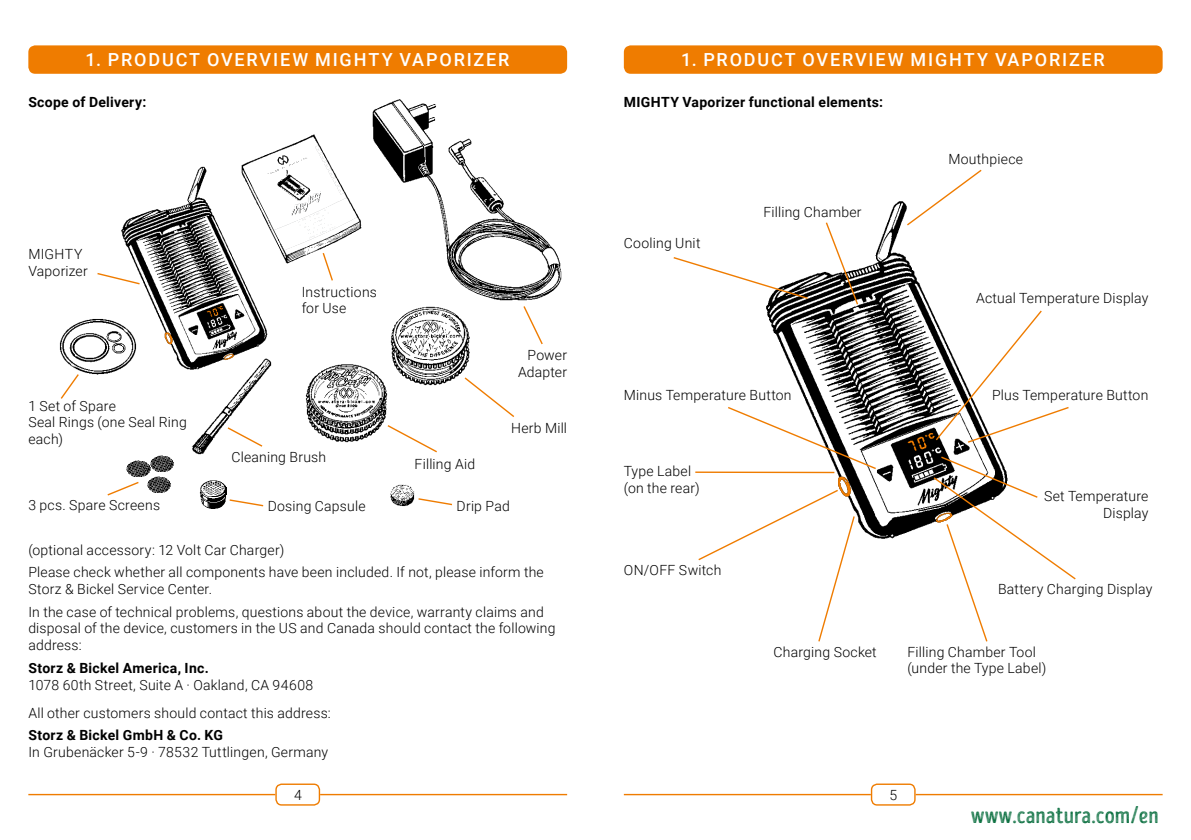
<style>
.page{position:relative;width:1191px;height:840px;background:#fff}
.page>*{position:absolute;margin:0;border:0;box-sizing:border-box;transform-origin:0 0}
.t1{font:24px "Intro Head B L Base";color:#076d3d}
.t2{font:500 18px "Roboto";letter-spacing:.1em;color:#fff}
.t3{font:300 14px/16.8px "Roboto";letter-spacing:.015em;color:#000}
.t4{font:700 14px "Roboto";letter-spacing:.025em;color:#000}
</style>
<div class="page">
<div style="left:275px;top:783px;width:45px;height:22px;border:1px solid #ef7c00;border-radius:6px"></div>
<hr style="left:28px;top:793px;width:247px;height:1px;background:#ef7c00">
<hr style="left:320px;top:793px;width:247px;height:1px;background:#ef7c00">
<div style="left:871px;top:783px;width:44px;height:22px;border:1px solid #ef7c00;border-radius:6px"></div>
<hr style="left:624px;top:793px;width:247px;height:1px;background:#ef7c00">
<hr style="left:915px;top:793px;width:247px;height:1px;background:#ef7c00">
<img style="left:191px;top:373px;width:74px;height:82px">
<img style="left:372px;top:99px;width:190px;height:202px">
<img style="left:151px;top:455px;width:23px;height:17px">
<img style="left:147px;top:476px;width:24px;height:17px">
<img style="left:126px;top:460px;width:25px;height:17px">
<img style="left:390px;top:484px;width:25px;height:22px">
<img style="left:390px;top:306px;width:80px;height:80px">
<img style="left:305px;top:364px;width:83px;height:79px">
<img style="left:59px;top:319px;width:57px;height:56px">
<img style="left:116px;top:166px;width:156px;height:207px">
<img style="left:759px;top:201px;width:172px;height:338px">
<div style="left:28px;top:45px;width:539px;height:29px;background:#ef7c00;border-radius:7px"></div>
<svg style="left:523px;top:306px;width:20px;height:39px"></svg>
<svg style="left:97px;top:272px;width:44px;height:13px"></svg>
<svg style="left:59px;top:372px;width:21px;height:27px"></svg>
<svg style="left:107px;top:482px;width:32px;height:14px"></svg>
<svg style="left:463px;top:376px;width:52px;height:41px"></svg>
<svg style="left:386px;top:423px;width:51px;height:30px"></svg>
<svg style="left:226px;top:426px;width:38px;height:22px"></svg>
<svg style="left:418px;top:498px;width:34px;height:8px"></svg>
<svg style="left:328px;top:272px;width:5px;height:9px"></svg>
<svg style="left:229px;top:499px;width:35px;height:8px"></svg>
<img style="left:199px;top:480px;width:27px;height:28px">
<div style="left:624px;top:45px;width:538px;height:29px;background:#ef7c00;border-radius:7px"></div>
<hr style="left:695px;top:471px;width:139px;height:2px;background:#ef7c00">
<svg style="left:728px;top:405px;width:149px;height:65px"></svg>
<svg style="left:698px;top:488px;width:158px;height:154px"></svg>
<svg style="left:824px;top:221px;width:35px;height:85px"></svg>
<svg style="left:905px;top:169px;width:77px;height:58px"></svg>
<svg style="left:673px;top:256px;width:136px;height:44px"></svg>
<svg style="left:902px;top:309px;width:174px;height:333px"></svg>
<img style="left:232px;top:134px;width:130px;height:138px">
<p class="t2" style="left:86px;top:47px;width:425px">1. PRODUCT OVERVIEW MIGHTY VAPORIZER</p>
<p class="t4" style="left:28px;top:92px;width:119px">Scope of Delivery:</p>
<p class="t3" style="left:28px;top:245px;width:61px">MIGHTY<br>Vaporizer</p>
<p class="t3" style="left:28px;top:396px;width:160px">1 Set of Spare<br>Seal Rings (one Seal Ring each)</p>
<p class="t3" style="left:28px;top:496px;width:133px">3 pcs. Spare Screens</p>
<p class="t3" style="left:302px;top:282px;width:77px">Instructions for Use</p>
<p class="t3" style="left:231px;top:447px;width:96px">Cleaning Brush</p>
<p class="t3" style="left:268px;top:496px;width:99px">Dosing Capsule</p>
<p class="t3" style="left:518px;top:346px;width:51px;text-align:right">Power<br>Adapter</p>
<p class="t3" style="left:414px;top:455px;width:62px">Filling Aid</p>
<p class="t3" style="left:511px;top:419px;width:57px">Herb Mill</p>
<p class="t3" style="left:456px;top:496px;width:55px">Drip Pad</p>
<p class="t3" style="left:28px;top:537px;width:517px;line-height:22.4px">(optional accessory: 12 Volt Car Charger)<br>Please check whether all components have been included. If not, please inform the</p>
<p class="t3" style="left:28px;top:577px;width:517px;line-height:22.4px">Storz &amp; Bickel Service Center.<br>In the case of technical problems, questions about the device, warranty claims and</p>
<p class="t3" style="left:28px;top:619px;width:529px">disposal of the device, customers in the US and Canada should contact the following address:</p>
<p class="t4" style="left:28px;top:657px;width:182px">Storz &amp; Bickel America, Inc.</p>
<p class="t3" style="left:28px;top:669px;width:304px;line-height:28.2px">1078 60th Street, Suite A · Oakland, CA 94608<br>All other customers should contact this address:</p>
<p class="t4" style="left:28px;top:725px;width:196px">Storz &amp; Bickel GmbH &amp; Co. KG</p>
<p class="t3" style="left:28px;top:743px;width:301px">In Grubenäcker 5-9 · 78532 Tuttlingen, Germany</p>
<p class="t2" style="left:681px;top:47px;width:425px">1. PRODUCT OVERVIEW MIGHTY VAPORIZER</p>
<p class="t4" style="left:624px;top:92px;width:261px">MIGHTY Vaporizer functional elements:</p>
<p class="t3" style="left:624px;top:234px;width:78px">Cooling Unit</p>
<p class="t3" style="left:763px;top:203px;width:100px">Filling Chamber</p>
<p class="t3" style="left:948px;top:150px;width:76px">Mouthpiece</p>
<p class="t3" style="left:976px;top:289px;width:174px">Actual Temperature Display</p>
<p class="t3" style="left:624px;top:386px;width:169px">Minus Temperature Button</p>
<p class="t3" style="left:992px;top:386px;width:158px">Plus Temperature Button</p>
<p class="t3" style="left:624px;top:462px;width:77px">Type Label (on the rear)</p>
<p class="t3" style="left:624px;top:560px;width:99px">ON/OFF Switch</p>
<p class="t3" style="left:773px;top:642px;width:105px">Charging Socket</p>
<p class="t3" style="left:1044px;top:487px;width:106px;text-align:right">Set Temperature<br>Display</p>
<p class="t3" style="left:998px;top:579px;width:156px">Battery Charging Display</p>
<p class="t3" style="left:907px;top:642px;width:141px">Filling Chamber Tool (under the Type Label)</p>
<p class="t3" style="left:294px;top:785px;width:9px">4</p>
<p class="t3" style="left:889px;top:785px;width:9px">5</p>
<h1 class="t1" style="left:970px;top:800px;width:190px">www.canatura.com/en</h1>
</div>
